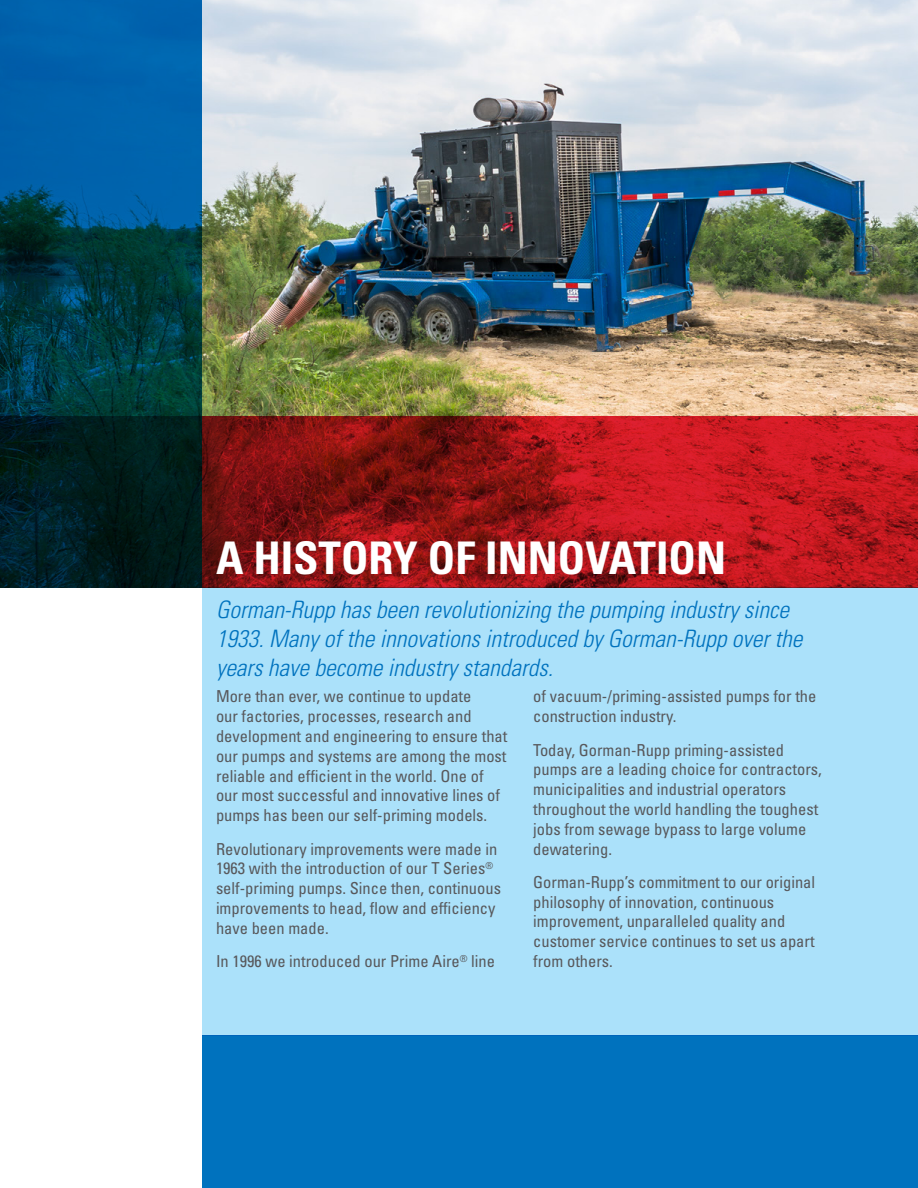
<style>
.page{position:relative;width:918px;height:1188px;background:#fff}
.page>*{position:absolute;margin:0;border:0;box-sizing:border-box;transform-origin:0 0}
.t1{font:700 condensed 45px "Univers LT Std";color:#fff}
.t2{font:italic 300 condensed 24px/28.8px "Univers LT Std";color:#0072be}
.t3{font:condensed 16.5px/19.8px "Univers LT Std";color:#58585b}
</style>
<div class="page">
<div style="left:202px;top:1035px;width:716px;height:153px;background:#0072be"></div>
<img style="left:202px;top:0;width:716px;height:416px">
<svg style="left:0;top:416px;width:202px;height:171px;background:#001c1e"></svg>
<svg style="left:0;top:0;width:202px;height:416px;background:#004e76"></svg>
<svg style="left:202px;top:416px;width:716px;height:171px;background:#a31619"></svg>
<div style="left:202px;top:587px;width:716px;height:448px;background:#abe1fa"></div>
<h1 class="t1" style="left:216px;top:530px;width:512px">A HISTORY OF INNOVATION</h1>
<h2 class="t2" style="left:216px;top:596px;width:588px">Gorman-Rupp has been revolutionizing the pumping industry since<br>1933. Many of the innovations introduced by Gorman-Rupp over the years have become industry standards.</h2>
<p class="t3" style="left:216px;top:686px;width:293px">More than ever, we continue to update<br>our factories, processes, research and development and engineering to ensure that our pumps and systems are among the most reliable and efficient in the world. One of our most successful and innovative lines of pumps has been our self-priming models.</p>
<p class="t3" style="left:216px;top:839px;width:287px">Revolutionary improvements were made in 1963 with the introduction of our T Series<sup>® </sup>self-priming pumps. Since then, continuous improvements to head, flow and efficiency have been made.</p>
<p class="t3" style="left:216px;top:951px;width:280px">In 1996 we introduced our Prime Aire<sup>®</sup> line</p>
<p class="t3" style="left:533px;top:687px;width:285px">of vacuum-/priming-assisted pumps for the construction industry.</p>
<p class="t3" style="left:533px;top:740px;width:290px">Today, Gorman-Rupp priming-assisted pumps are a leading choice for contractors, municipalities and industrial operators throughout the world handling the toughest jobs from sewage bypass to large volume dewatering.</p>
<p class="t3" style="left:533px;top:872px;width:283px">Gorman-Rupp’s commitment to our original philosophy of innovation, continuous improvement, unparalleled quality and customer service continues to set us apart from others.</p>
</div>
